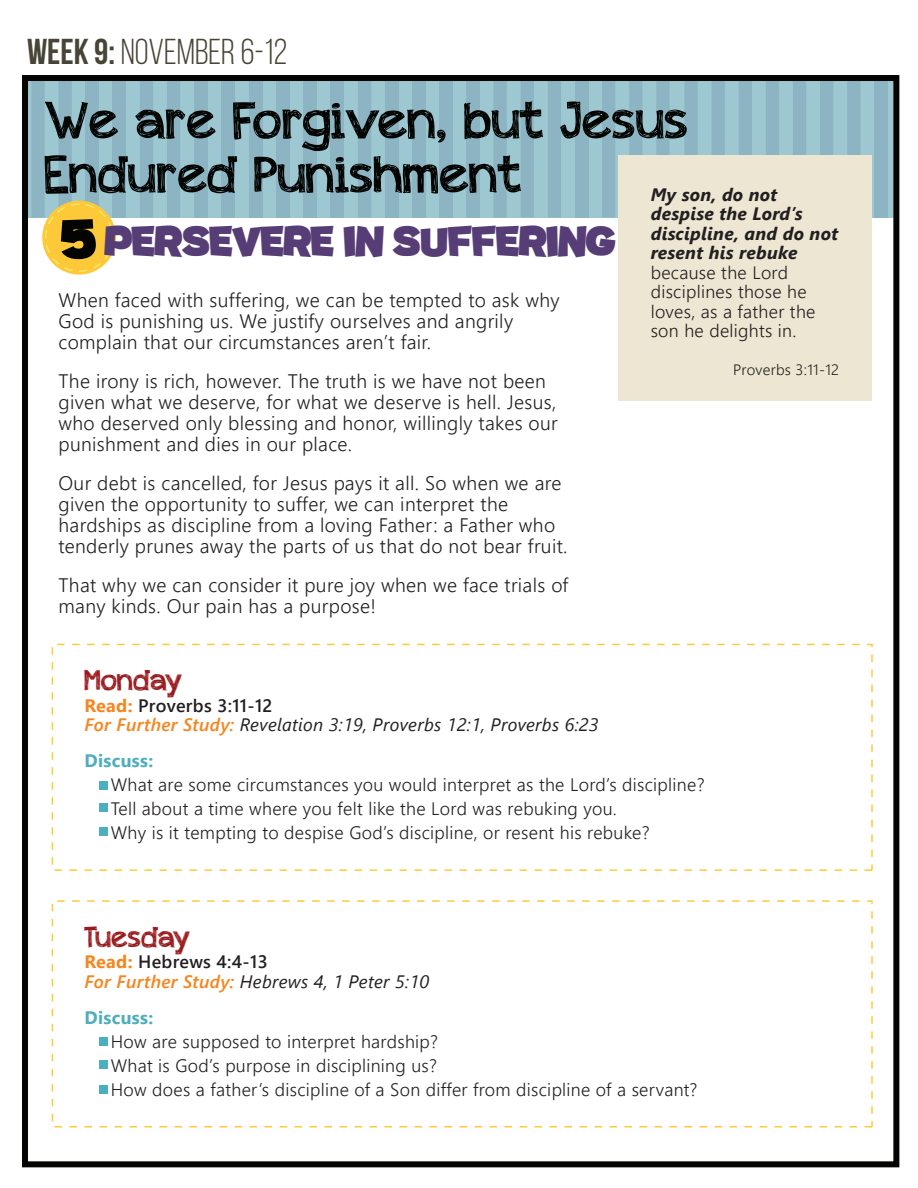
<style>
.page{position:relative;width:918px;height:1188px;background:#fff}
.page>*{position:absolute;margin:0;border:0;box-sizing:border-box;transform-origin:0 0}
.t1{font:51px/54px "appleberry";color:#040503}
.t2{font:900 45.9px "Potato sans";color:#573d75}
.t3{font:36px "Bebas Neue";color:#484537}
.t4{font:28.5px "appleberry";color:#991a1e}
.t5{font:300 19.5px/21px "Segoe UI";letter-spacing:.015em;color:#231f20}
.t6{font:300 18px/24px "Segoe UI";letter-spacing:.015em;color:#231f20}
.t7{font:italic 18px/19.5px "Segoe UI";letter-spacing:.015em;color:#231f20}
.t8{font:italic 700 18px/19.5px "Segoe UI";letter-spacing:.015em;color:#231f20}
.t9{font:700 18px "Segoe UI";letter-spacing:.015em;color:#4daebe}
.t10{font:300 15px "Segoe UI";letter-spacing:.015em;color:#231f20}
.s1{font-weight:700}
.s2{font-size:64.05px;color:#040503}
.s3{font-weight:700;font-style:normal;color:#f58620}
.s4{font-weight:600;font-style:normal}
.s5{font-weight:600;color:#f58620}
</style>
<div class="page">
<div style="left:26px;top:78px;width:870px;height:140px;background:#9dc7d1"></div>
<div style="left:31px;top:78px;width:14px;height:140px;background:#8cb4c3"></div>
<div style="left:59px;top:78px;width:13px;height:140px;background:#8cb4c3"></div>
<div style="left:86px;top:78px;width:13px;height:140px;background:#8cb4c3"></div>
<div style="left:113px;top:78px;width:13px;height:140px;background:#8cb4c3"></div>
<div style="left:140px;top:78px;width:13px;height:140px;background:#8cb4c3"></div>
<div style="left:167px;top:78px;width:13px;height:140px;background:#8cb4c3"></div>
<div style="left:194px;top:78px;width:13px;height:140px;background:#8cb4c3"></div>
<div style="left:221px;top:78px;width:13px;height:140px;background:#8cb4c3"></div>
<div style="left:249px;top:78px;width:14px;height:140px;background:#8cb4c3"></div>
<div style="left:277px;top:78px;width:13px;height:140px;background:#8cb4c3"></div>
<div style="left:304px;top:78px;width:13px;height:140px;background:#8cb4c3"></div>
<div style="left:331px;top:78px;width:13px;height:140px;background:#8cb4c3"></div>
<div style="left:358px;top:78px;width:13px;height:140px;background:#8cb4c3"></div>
<div style="left:385px;top:78px;width:13px;height:140px;background:#8cb4c3"></div>
<div style="left:412px;top:78px;width:13px;height:140px;background:#8cb4c3"></div>
<div style="left:439px;top:78px;width:14px;height:140px;background:#8cb4c3"></div>
<div style="left:466px;top:78px;width:14px;height:140px;background:#8cb4c3"></div>
<div style="left:494px;top:78px;width:13px;height:140px;background:#8cb4c3"></div>
<div style="left:521px;top:78px;width:13px;height:140px;background:#8cb4c3"></div>
<div style="left:548px;top:78px;width:13px;height:140px;background:#8cb4c3"></div>
<div style="left:575px;top:78px;width:13px;height:140px;background:#8cb4c3"></div>
<div style="left:602px;top:78px;width:13px;height:140px;background:#8cb4c3"></div>
<div style="left:629px;top:78px;width:13px;height:140px;background:#8cb4c3"></div>
<div style="left:656px;top:78px;width:14px;height:140px;background:#8cb4c3"></div>
<div style="left:684px;top:78px;width:14px;height:140px;background:#8cb4c3"></div>
<div style="left:712px;top:78px;width:13px;height:140px;background:#8cb4c3"></div>
<div style="left:739px;top:78px;width:13px;height:140px;background:#8cb4c3"></div>
<div style="left:766px;top:78px;width:13px;height:140px;background:#8cb4c3"></div>
<div style="left:793px;top:78px;width:13px;height:140px;background:#8cb4c3"></div>
<div style="left:820px;top:78px;width:13px;height:140px;background:#8cb4c3"></div>
<div style="left:847px;top:78px;width:13px;height:140px;background:#8cb4c3"></div>
<div style="left:874px;top:78px;width:14px;height:140px;background:#8cb4c3"></div>
<div style="left:100px;top:781px;width:8px;height:8px;background:#4daebe"></div>
<div style="left:100px;top:803px;width:8px;height:9px;background:#4daebe"></div>
<div style="left:100px;top:827px;width:8px;height:9px;background:#4daebe"></div>
<div style="left:52px;top:644px;width:821px;height:227px;border:2px dashed #fec939"></div>
<div style="left:100px;top:1037px;width:8px;height:9px;background:#4daebe"></div>
<div style="left:100px;top:1060px;width:8px;height:8px;background:#4daebe"></div>
<div style="left:100px;top:1085px;width:8px;height:9px;background:#4daebe"></div>
<div style="left:52px;top:900px;width:821px;height:228px;border:2px dashed #fec939"></div>
<div style="left:42px;top:201px;width:74px;height:74px;background:#fec939;border-radius:50%"></div>
<div style="left:45px;top:203px;width:68px;height:69px;border:2px dashed #fbe76b;border-radius:50%"></div>
<div style="left:618px;top:156px;width:254px;height:245px;background:#ede6d3"></div>
<div style="left:22px;top:75px;width:877px;height:1092px;border:6px solid #040503"></div>
<h3 class="t3" style="left:27px;top:32px;width:262px"><span class="s1">Week 9:</span> NOVEMBER 6-12</h3>
<h1 class="t1" style="left:45px;top:98px;width:645px">We are Forgiven, but Jesus<br>Endured Punishment</h1>
<p class="t8" style="left:651px;top:182px;width:189px">My son, do not despise the Lord’s discipline, and do not resent his rebuke</p>
<p class="t6" style="left:651px;top:261px;width:166px;line-height:19.5px">because the Lord disciplines those he loves, as a father the son he delights in.</p>
<p class="t10" style="left:733px;top:355px;width:108px">Proverbs 3:11-12</p>
<h2 class="t2" style="left:61px;top:223px;width:557px"><span class="s2">5</span> PERSEVERE IN SUFFERING</h2>
<p class="t5" style="left:59px;top:288px;width:503px">When faced with suffering, we can be tempted to ask why<br>God is punishing us. We justify ourselves and angrily complain that our circumstances aren’t fair.</p>
<p class="t5" style="left:59px;top:369px;width:501px">The irony is rich, however. The truth is we have not been given what we deserve, for what we deserve is hell. Jesus, who deserved only blessing and honor, willingly takes our punishment and dies in our place.</p>
<p class="t5" style="left:59px;top:471px;width:511px">Our debt is cancelled, for Jesus pays it all. So when we are given the opportunity to suffer, we can interpret the hardships as discipline from a loving Father: a Father who tenderly prunes away the parts of us that do not bear fruit.</p>
<p class="t5" style="left:59px;top:573px;width:511px">That why we can consider it pure joy when we face trials of many kinds. Our pain has a purpose!</p>
<h3 class="t4" style="left:85px;top:669px;width:99px">Monday</h3>
<p class="t7" style="left:85px;top:693px;width:516px"><span class="s3">Read:</span> <span class="s4">Proverbs 3:11-12<br></span><span class="s5">For Further Study:</span> Revelation 3:19, Proverbs 12:1, Proverbs 6:23</p>
<p class="t9" style="left:85px;top:744px;width:70px">Discuss:</p>
<p class="t6" style="left:111px;top:771px;width:595px">What are some circumstances you would interpret as the Lord’s discipline?<br>Tell about a time where you felt like the Lord was rebuking you.<br>Why is it tempting to despise God’s discipline, or resent his rebuke?</p>
<h3 class="t4" style="left:85px;top:925px;width:107px">Tuesday</h3>
<p class="t7" style="left:85px;top:949px;width:346px"><span class="s3">Read:</span> <span class="s4">Hebrews 4:4-13<br></span><span class="s5">For Further Study:</span> Hebrews 4, 1 Peter 5:10</p>
<p class="t9" style="left:85px;top:1000px;width:70px">Discuss:</p>
<p class="t6" style="left:111px;top:1028px;width:588px">How are supposed to interpret hardship?<br>What is God’s purpose in disciplining us?<br>How does a father’s discipline of a Son differ from discipline of a servant?</p>
</div>
